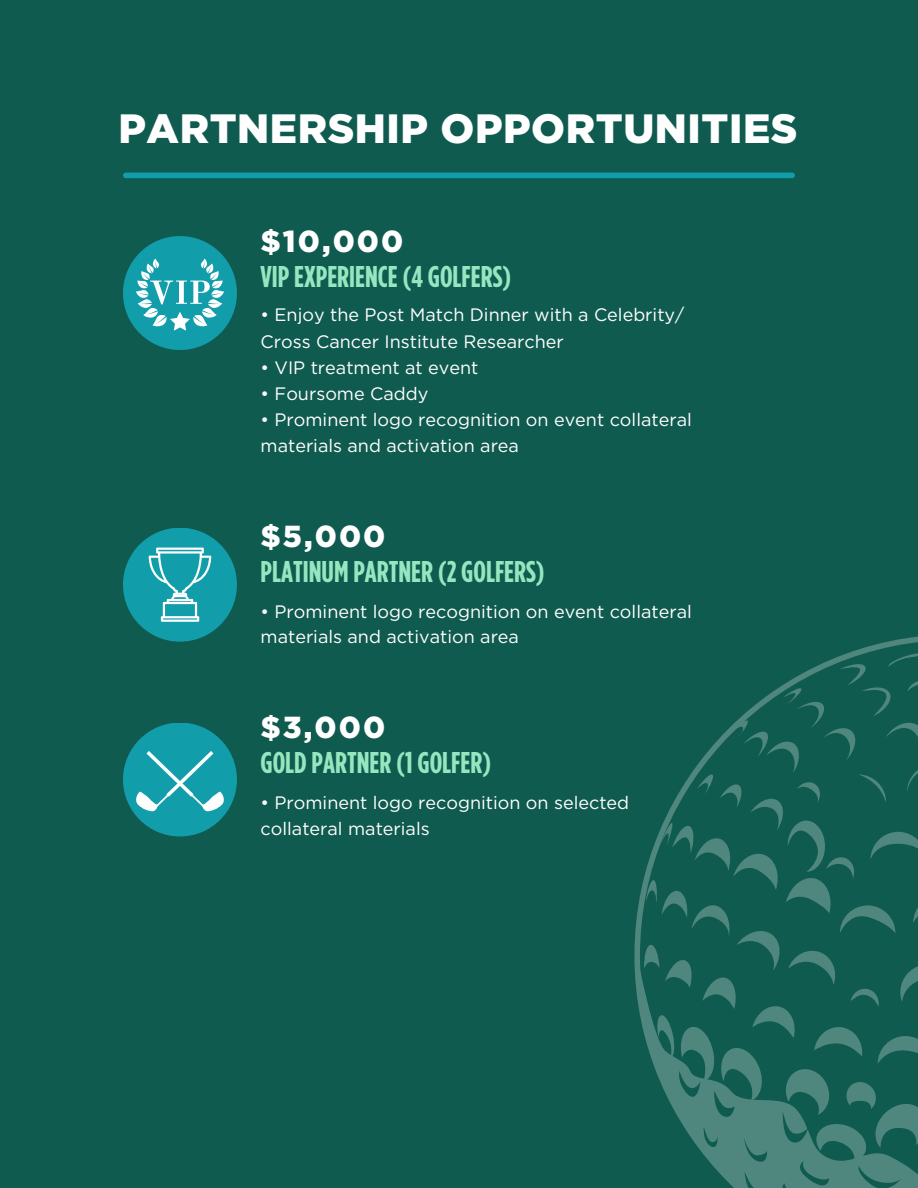
<style>
.page{position:relative;width:918px;height:1188px;background:#105b4f}
.page>*{position:absolute;margin:0;border:0;box-sizing:border-box;transform-origin:0 0}
.t1{font:900 40.95px "Gotham";letter-spacing:.015em;color:#fff}
.t2{font:900 30.45px "Gotham";letter-spacing:.07em;color:#fff}
.t3{font:700 30px "Gotham Condensed";color:#96e6c0}
.t4{font:18px/25.8px "Gotham";color:#fff}
</style>
<div class="page">
<div style="left:126px;top:173px;width:666px;height:5px;background:#129dab"></div>
<div style="left:123px;top:236px;width:114px;height:114px;background:#129dab;border-radius:50%"></div>
<div style="left:123px;top:528px;width:114px;height:114px;background:#129dab;border-radius:50%"></div>
<svg style="left:634px;top:636px;width:284px;height:552px"></svg>
<svg style="left:136px;top:259px;width:88px;height:72px"></svg>
<svg style="left:149px;top:548px;width:62px;height:74px"></svg>
<div style="left:123px;top:723px;width:114px;height:113px;background:#129dab;border-radius:50%"></div>
<svg style="left:136px;top:751px;width:88px;height:60px"></svg>
<h1 class="t1" style="left:119px;top:105px;width:681px">PARTNERSHIP OPPORTUNITIES</h1>
<h2 class="t2" style="left:261px;top:223px;width:144px">$10,000</h2>
<h3 class="t3" style="left:261px;top:260px;width:252px">VIP EXPERIENCE (4 GOLFERS)</h3>
<p class="t4" style="left:261px;top:300px;width:425px;line-height:27.9px">• Enjoy the Post Match Dinner with a Celebrity/<br>Cross Cancer Institute Researcher</p>
<p class="t4" style="left:261px;top:355px;width:219px">• VIP treatment at event</p>
<p class="t4" style="left:261px;top:381px;width:169px">• Foursome Caddy</p>
<p class="t4" style="left:261px;top:406px;width:433px">• Prominent logo recognition on event collateral materials and activation area</p>
<h2 class="t2" style="left:261px;top:518px;width:126px">$5,000</h2>
<h3 class="t3" style="left:261px;top:555px;width:286px">PLATINUM PARTNER (2 GOLFERS)</h3>
<p class="t4" style="left:261px;top:598px;width:433px">• Prominent logo recognition on event collateral materials and activation area</p>
<h2 class="t2" style="left:261px;top:710px;width:126px">$3,000</h2>
<h3 class="t3" style="left:261px;top:746px;width:232px">GOLD PARTNER (1 GOLFER)</h3>
<p class="t4" style="left:261px;top:789px;width:370px">• Prominent logo recognition on selected collateral materials</p>
</div>
